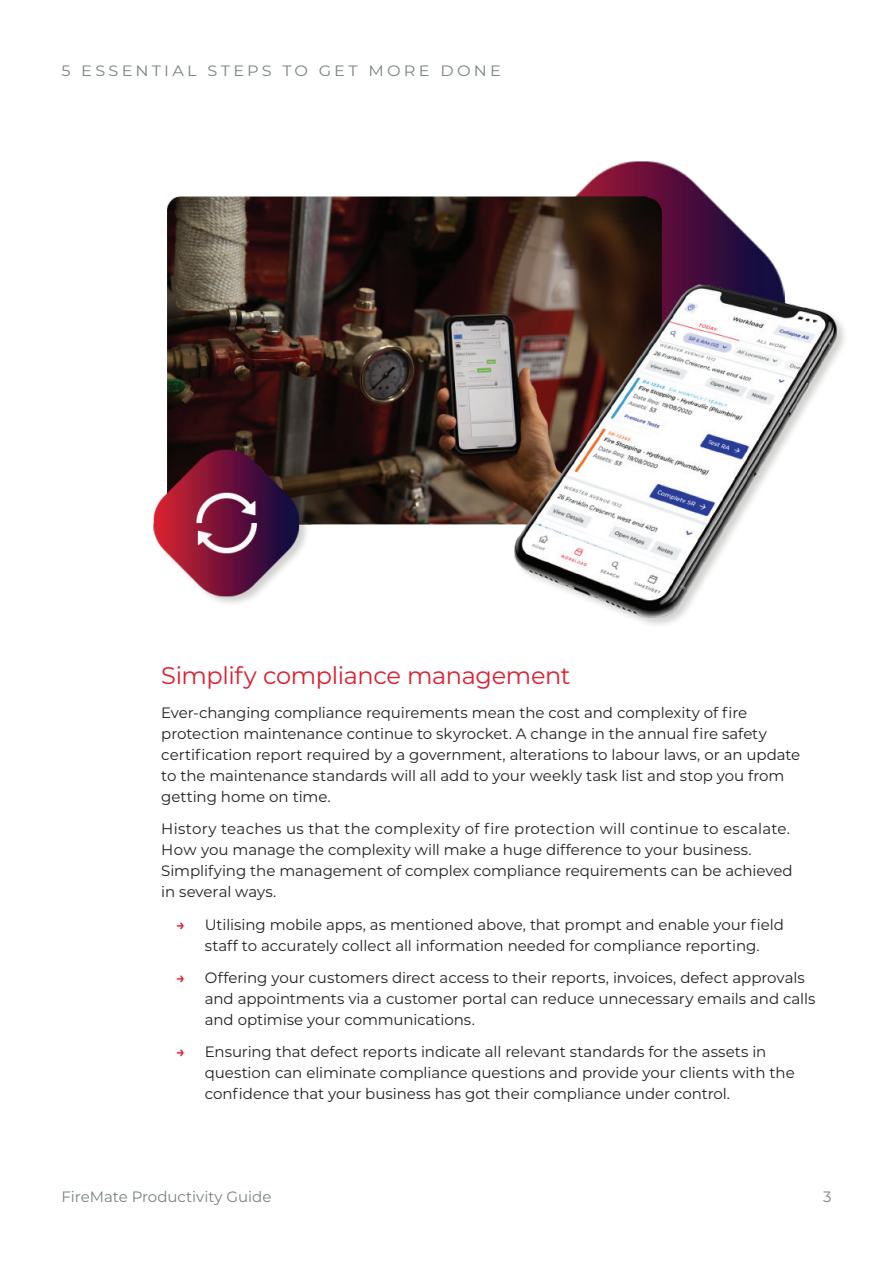
<style>
.page{position:relative;width:893px;height:1263px;background:#fff}
.page>*{position:absolute;margin:0;border:0;box-sizing:border-box;transform-origin:0 0}
.t1{font:24px "Montserrat";letter-spacing:-.015em;color:#de1d2f}
.t2{font:15px/21px "Montserrat";letter-spacing:-.005em;color:#231f20}
.t3{font:15px "Montserrat";letter-spacing:.2em;color:#798281;scale:1.08 1}
.t4{font:15px "Montserrat";letter-spacing:.005em;color:#798281}
.s1{font-weight:600;color:#de1d2f}
</style>
<div class="page">
<img style="left:153px;top:161px;width:692px;height:464px">
<p class="t3" style="left:62px;top:60px;width:408px">5 ESSENTIAL STEPS TO GET MORE DONE</p>
<h1 class="t1" style="left:161px;top:659px;width:411px">Simplify compliance management</h1>
<p class="t2" style="left:161px;top:702px;width:640px">Ever-changing compliance requirements mean the cost and complexity of fire protection maintenance continue to skyrocket. A change in the annual fire safety certification report required by a government, alterations to labour laws, or an update to the maintenance standards will all add to your weekly task list and stop you from getting home on time.</p>
<p class="t2" style="left:161px;top:818px;width:633px">History teaches us that the complexity of fire protection will continue to escalate.<br>How you manage the complexity will make a huge difference to your business.<br>Simplifying the management of complex compliance requirements can be achieved in several ways.</p>
<p class="t2" style="left:176px;top:913px;width:609px;text-align:center"><span class="s1">→</span> Utilising mobile apps, as mentioned above, that prompt and enable your field staff to accurately collect all information needed for compliance reporting.</p>
<p class="t2" style="left:205px;top:966px;width:612px;text-indent:-28px"><span class="s1">→</span> Offering your customers direct access to their reports, invoices, defect approvals and appointments via a customer portal can reduce unnecessary emails and calls and optimise your communications.</p>
<p class="t2" style="left:205px;top:1041px;width:591px;text-indent:-28px"><span class="s1">→</span> Ensuring that defect reports indicate all relevant standards for the assets in question can eliminate compliance questions and provide your clients with the confidence that your business has got their compliance under control.</p>
<p class="t4" style="left:61px;top:1186px;width:211px">FireMate Productivity Guide</p>
<p class="t4" style="left:823px;top:1186px;width:10px">3</p>
</div>
